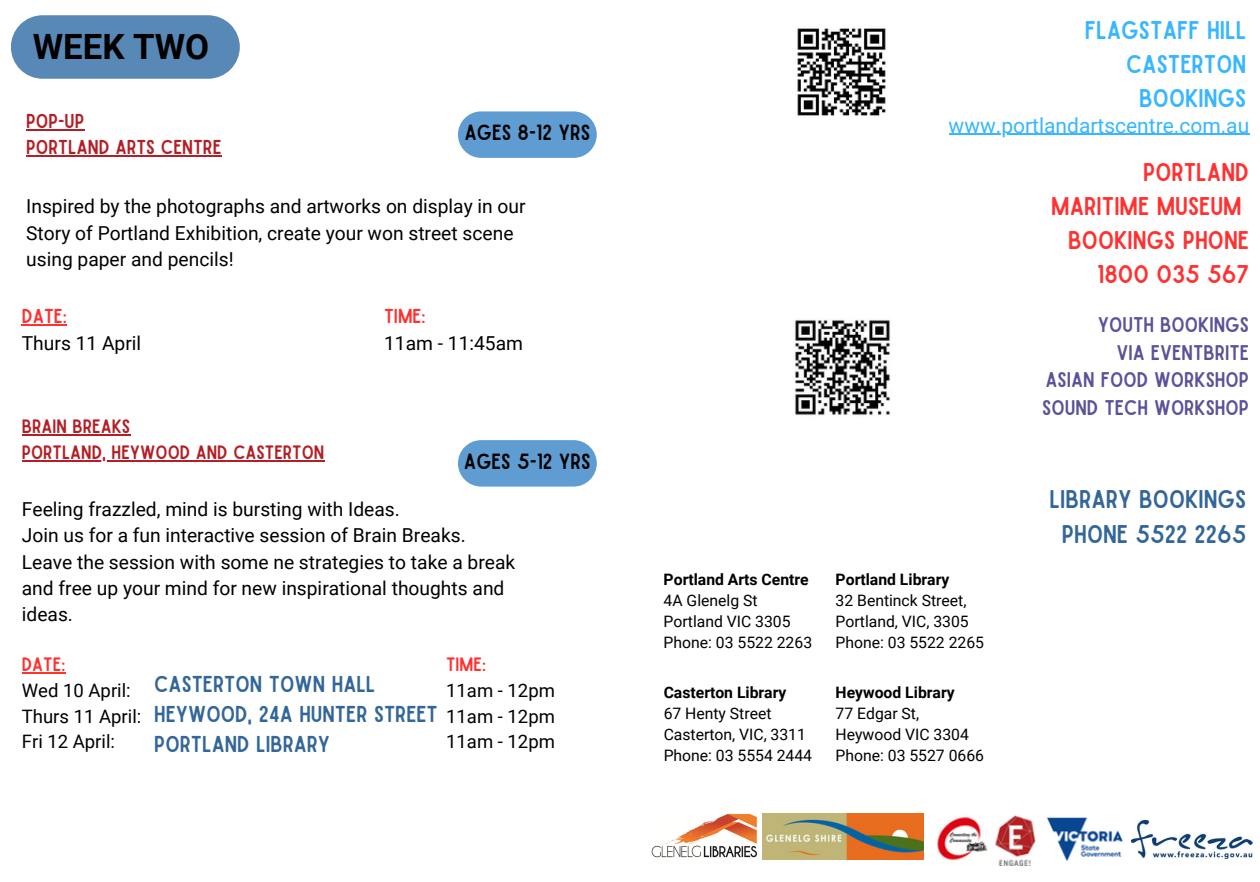
<style>
.page{position:relative;width:1260px;height:882px;background:#fff}
.page>*{position:absolute;margin:0;border:0;box-sizing:border-box;transform-origin:0 0}
.t1{font:700 34.82px "Roboto";color:#000}
.t2{font:24.5px "Sailors";color:#ff3131}
.t3{font:24.5px/34.1px "Sailors";color:#38b6ff;text-align:right}
.t4{font:24.5px/34.1px "Sailors";color:#369;text-align:center}
.t5{font:22.05px/30.3px "Sailors";color:#369}
.t6{font:21px "Roboto";color:#38b6ff}
.t7{font:21px "Sailors";color:#000}
.t8{font:20.3px/27.7px "Sailors";color:#5b5299;text-align:right}
.t9{font:19.25px/26.2px "Roboto";color:#000}
.t10{font:19.25px/26.2px "Sailors";color:#b41e25}
.t11{font:18.55px/25.7px "Roboto";color:#000}
.t12{font:18.55px "Sailors";color:#b41e25}
.t13{font:15.75px "Roboto";color:#000}
.t14{font:700 15.75px "Roboto";color:#000}
.s1{font-family:"Sailors";color:#ff3131}
</style>
<div class="page">
<img style="left:762px;top:814px;width:162px;height:46px">
<img style="left:651px;top:813px;width:107px;height:45px">
<img style="left:1047px;top:817px;width:76px;height:44px">
<img style="left:995px;top:815px;width:41px;height:51px">
<img style="left:937px;top:816px;width:51px;height:44px">
<img style="left:1132px;top:821px;width:121px;height:38px">
<hr style="left:949px;top:134px;width:301px;height:1px;background:#38b6ff">
<img style="left:797px;top:28px;width:89px;height:88px">
<img style="left:795px;top:320px;width:95px;height:96px">
<svg style="left:11px;top:15px;width:229px;height:64px;background:#6390ba"></svg>
<hr style="left:22px;top:324px;width:45px;height:1px;background:#ff3131">
<hr style="left:26px;top:129px;width:58px;height:2px;background:#b41e25">
<hr style="left:26px;top:155px;width:196px;height:2px;background:#b41e25">
<hr style="left:22px;top:672px;width:43px;height:1px;background:#ff3131">
<hr style="left:22px;top:435px;width:108px;height:1px;background:#b41e25">
<hr style="left:22px;top:460px;width:302px;height:1px;background:#b41e25">
<div style="left:458px;top:111px;width:139px;height:47px;background:#5f9cd2;border-radius:23px"></div>
<div style="left:458px;top:440px;width:139px;height:47px;background:#5f9cd2;border-radius:23px"></div>
<p class="t1" style="left:33px;top:26px;width:178px">WEEK TWO</p>
<p class="t10" style="left:26px;top:109px;width:197px">POP-UP<br>PORTLAND ARTS CENTRE</p>
<p class="t7" style="left:464px;top:125px;width:127px">AGES 8-12 YRS</p>
<p class="t9" style="left:26px;top:194px;width:501px">Inspired by the photographs and artworks on display in our<br>Story of Portland Exhibition, create your won street scene using paper and pencils!</p>
<p class="t9" style="left:384px;top:302px;width:140px;line-height:27.7px"><span class="s1">TIME:<br></span>11am - 11:45am</p>
<p class="t9" style="left:22px;top:302px;width:121px;line-height:27.7px"><span class="s1">DATE:<br></span>Thurs 11 April</p>
<p class="t12" style="left:22px;top:420px;width:110px">BRAIN BREAKS</p>
<p class="t12" style="left:22px;top:445px;width:304px">PORTLAND, HEYWOOD AND CASTERTON</p>
<p class="t7" style="left:464px;top:454px;width:128px">AGES 5-12 YRS</p>
<p class="t9" style="left:22px;top:496px;width:495px">Feeling frazzled, mind is bursting with Ideas.<br>Join us for a fun interactive session of Brain Breaks.<br>Leave the session with some ne strategies to take a break and free up your mind for new inspirational thoughts and ideas.</p>
<p class="t11" style="left:446px;top:652px;width:110px"><span class="s1">TIME:<br></span>11am - 12pm<br>11am - 12pm<br>11am - 12pm</p>
<h2 class="t11" style="left:22px;top:652px;width:121px"><span class="s1">DATE:<br></span>Wed 10 April:<br>Thurs 11 April:<br>Fri 12 April:</h2>
<p class="t5" style="left:154px;top:669px;width:285px">CASTERTON TOWN HALL<br>HEYWOOD, 24A HUNTER STREET<br>PORTLAND LIBRARY</p>
<p class="t3" style="left:1085px;top:14px;width:163px">FLAGSTAFF HILL<br>CASTERTON<br>BOOKINGS</p>
<p class="t6" style="left:949px;top:113px;width:302px">www.portlandartscentre.com.au</p>
<p class="t2" style="left:1143px;top:163px;width:108px">PORTLAND</p>
<p class="t2" style="left:1051px;top:197px;width:192px">MARITIME MUSEUM</p>
<p class="t2" style="left:1068px;top:231px;width:182px">BOOKINGS PHONE</p>
<p class="t2" style="left:1097px;top:265px;width:153px">1800 035 567</p>
<p class="t8" style="left:1042px;top:312px;width:208px">YOUTH BOOKINGS<br>VIA EVENTBRITE<br>ASIAN FOOD WORKSHOP<br>SOUND TECH WORKSHOP</p>
<p class="t14" style="left:664px;top:570px;width:147px">Portland Arts Centre</p>
<p class="t13" style="left:664px;top:591px;width:95px">4A Glenelg St</p>
<p class="t13" style="left:664px;top:612px;width:128px">Portland VIC 3305</p>
<p class="t13" style="left:664px;top:633px;width:150px">Phone: 03 5522 2263</p>
<h5 class="t14" style="left:664px;top:684px;width:124px">Casterton Library</h5>
<h4 class="t13" style="left:664px;top:705px;width:109px">67 Henty Street</h4>
<h5 class="t13" style="left:664px;top:726px;width:144px">Casterton, VIC, 3311</h5>
<h5 class="t13" style="left:664px;top:747px;width:150px">Phone: 03 5554 2444</h5>
<h2 class="t14" style="left:836px;top:570px;width:115px">Portland Library</h2>
<h3 class="t13" style="left:836px;top:591px;width:132px">32 Bentinck Street,</h3>
<p class="t13" style="left:836px;top:612px;width:135px">Portland, VIC, 3305</p>
<p class="t13" style="left:836px;top:633px;width:150px">Phone: 03 5522 2265</p>
<h5 class="t14" style="left:836px;top:684px;width:121px">Heywood Library</h5>
<h4 class="t13" style="left:836px;top:705px;width:85px">77 Edgar St,</h4>
<p class="t13" style="left:836px;top:726px;width:135px">Heywood VIC 3304</p>
<h2 class="t13" style="left:836px;top:747px;width:150px">Phone: 03 5527 0666</h2>
<h4 class="t4" style="left:1050px;top:483px;width:198px">LIBRARY BOOKINGS<br>PHONE 5522 2265</h4>
</div>
